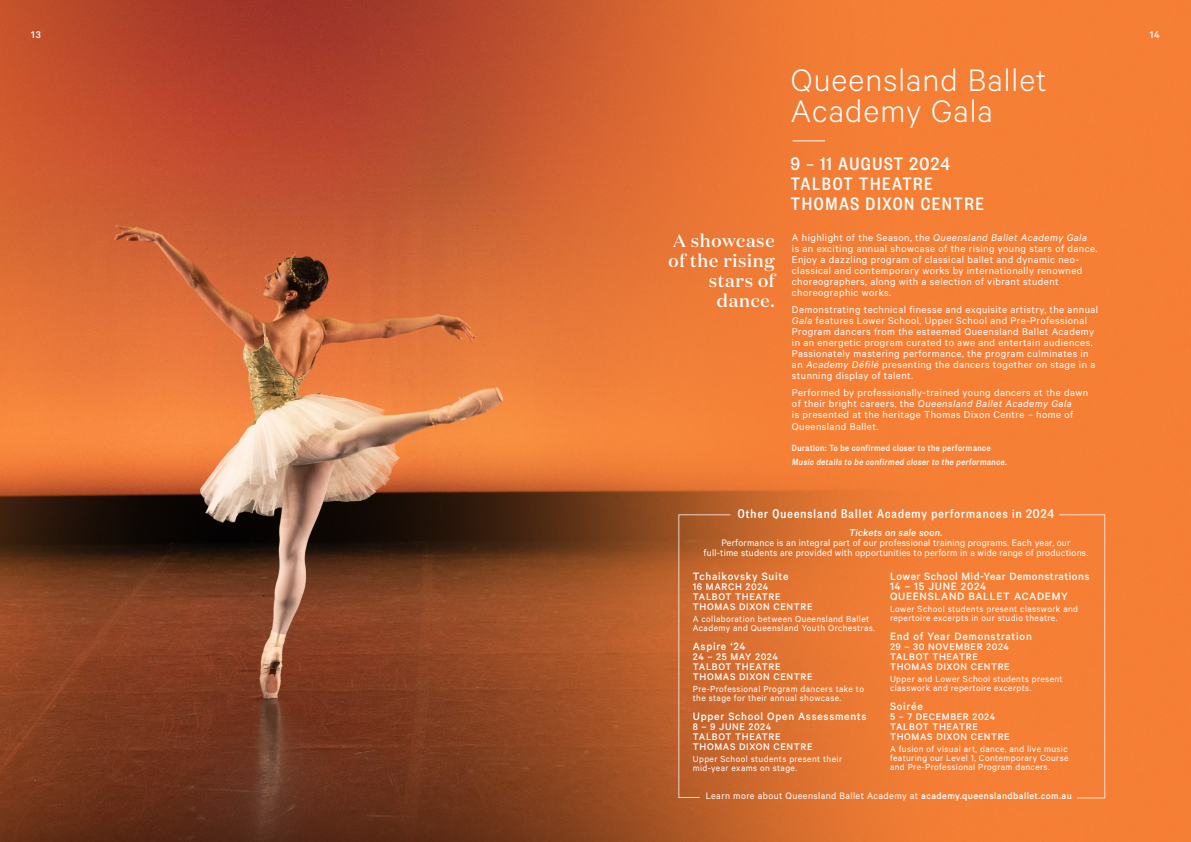
<style>
.page{position:relative;width:1191px;height:842px;background:#fff}
.page>*{position:absolute;margin:0;border:0;box-sizing:border-box;transform-origin:0 0}
.t1{font:300 35px/31px "Calibre";letter-spacing:.03em;color:#fff}
.t2{font:500 19.8px/19.8px "Founders Grotesk Cond";letter-spacing:.08em;color:#fff}
.t3{font:500 18px/20px "Domaine Display";letter-spacing:.04em;color:#fff;text-align:right}
.t4{font:500 14px "Founders Grotesk Cond";letter-spacing:.08em;color:#fff}
.t5{font:500 12px/10px "Calibre";letter-spacing:.06em;color:#fff}
.t6{font:11px/11px "Calibre";letter-spacing:.04em;color:#fff}
.t7{font:italic 500 11px "Calibre";letter-spacing:.02em;color:#fff}
.t8{font:500 10.9px "Calibre";color:#fff}
.t9{font:500 10.8px/10px "Calibre";letter-spacing:.06em;color:#fff}
.t10{font:10.5px/10px "Calibre";letter-spacing:.02em;color:#fff;text-align:center}
.t11{font:10.5px "Calibre";letter-spacing:.04em;color:#fff}
.t12{font:500 10px/14px "Founders Grotesk Cond";letter-spacing:.05em;color:#fff}
.t13{font:9.9px/9px "Calibre";letter-spacing:.04em;color:#fff}
.s1{font-style:italic}
.s2{font-weight:500}
</style>
<div class="page">
<img style="left:0;top:0;width:1191px;height:842px">
<svg style="left:678px;top:514px;width:53px;height:284px"></svg>
<div style="left:1058px;top:514px;width:47px;height:285px;background:#f57f35"></div>
<hr style="left:792px;top:140px;width:33px;height:1px;background:#fff">
<p class="t8" style="left:31px;top:29px;width:11px">13</p>
<p class="t8" style="left:1149px;top:29px;width:12px">14</p>
<h1 class="t1" style="left:791px;top:63px;width:257px">Queensland Ballet<br>Academy Gala</h1>
<h2 class="t2" style="left:791px;top:153px;width:194px">9 – 11 AUGUST 2024<br>TALBOT THEATRE<br>THOMAS DIXON CENTRE</h2>
<p class="t6" style="left:792px;top:232px;width:307px">A highlight of the Season, the <span class="s1">Queensland Ballet Academy Gala<br></span>is an exciting annual showcase of the rising young stars of dance.<br>Enjoy a dazzling program of classical ballet and dynamic neo&shy;classical and contemporary works by internationally renowned choreographers, along with a selection of vibrant student choreographic works.</p>
<p class="t6" style="left:792px;top:304px;width:308px">Demonstrating technical finesse and exquisite artistry, the annual <span class="s1">Gala</span> features Lower School, Upper School and Pre-Professional Program dancers from the esteemed Queensland Ballet Academy in an energetic program curated to awe and entertain audiences.<br>Passionately mastering performance, the program culminates in an <span class="s1">Academy Défilé</span> presenting the dancers together on stage in a stunning display of talent.</p>
<p class="t6" style="left:792px;top:387px;width:298px">Performed by professionally-trained young dancers at the dawn of their bright careers, the <span class="s1">Queensland Ballet Academy Gala<br></span>is presented at the heritage Thomas Dixon Centre – home of</p>
<p class="t6" style="left:792px;top:421px;width:88px">Queensland Ballet.</p>
<p class="t12" style="left:792px;top:441px;width:217px">Duration: To be confirmed closer to the performance<br>Music details to be confirmed closer to the performance.</p>
<h3 class="t3" style="left:668px;top:231px;width:108px">A showcase of the rising stars of dance.</h3>
<p class="t4" style="left:738px;top:505px;width:318px">Other Queensland Ballet Academy performances in 2024</p>
<p class="t7" style="left:849px;top:526px;width:95px">Tickets on sale soon.</p>
<p class="t10" style="left:703px;top:537px;width:386px">Performance is an integral part of our professional training programs. Each year, our full-time students are provided with opportunities to perform in a wide range of productions.</p>
<p class="t5" style="left:693px;top:571px;width:97px">Tchaikovsky Suite</p>
<p class="t9" style="left:693px;top:582px;width:121px">16 MARCH 2024<br>TALBOT THEATRE<br>THOMAS DIXON CENTRE</p>
<p class="t13" style="left:693px;top:614px;width:183px">A collaboration between Queensland Ballet<br>Academy and Queensland Youth Orchestras.</p>
<p class="t5" style="left:693px;top:641px;width:54px">Aspire ‘24</p>
<p class="t9" style="left:693px;top:652px;width:121px">24 – 25 MAY 2024<br>TALBOT THEATRE<br>THOMAS DIXON CENTRE</p>
<p class="t13" style="left:693px;top:684px;width:173px">Pre-Professional Program dancers take to the stage for their annual showcase.</p>
<p class="t5" style="left:693px;top:711px;width:175px">Upper School Open Assessments</p>
<p class="t9" style="left:693px;top:722px;width:121px">8 – 9 JUNE 2024<br>TALBOT THEATRE<br>THOMAS DIXON CENTRE</p>
<p class="t13" style="left:693px;top:754px;width:151px">Upper School students present their mid-year exams on stage.</p>
<p class="t5" style="left:890px;top:571px;width:201px">Lower School Mid-Year Demonstrations<br>14 – 15 JUNE 2024<br>QUEENSLAND BALLET ACADEMY</p>
<p class="t13" style="left:890px;top:604px;width:190px">Lower School students present classwork and repertoire excerpts in our studio theatre.</p>
<p class="t5" style="left:890px;top:631px;width:143px">End of Year Demonstration</p>
<p class="t9" style="left:890px;top:642px;width:121px">29 – 30 NOVEMBER 2024<br>TALBOT THEATRE<br>THOMAS DIXON CENTRE</p>
<p class="t13" style="left:890px;top:674px;width:174px">Upper and Lower School students present classwork and repertoire excerpts.</p>
<p class="t5" style="left:890px;top:701px;width:34px">Soirée</p>
<p class="t9" style="left:890px;top:712px;width:121px">5 – 7 DECEMBER 2024<br>TALBOT THEATRE<br>THOMAS DIXON CENTRE</p>
<p class="t13" style="left:890px;top:744px;width:180px;text-align:justify">A fusion of visual art, dance, and live music featuring our Level 1, Contemporary Course and Pre-Professional Program dancers.</p>
<p class="t11" style="left:705px;top:790px;width:368px">Learn more about Queensland Ballet Academy at <span class="s2">academy.queenslandballet.com.au</span></p>
</div>
